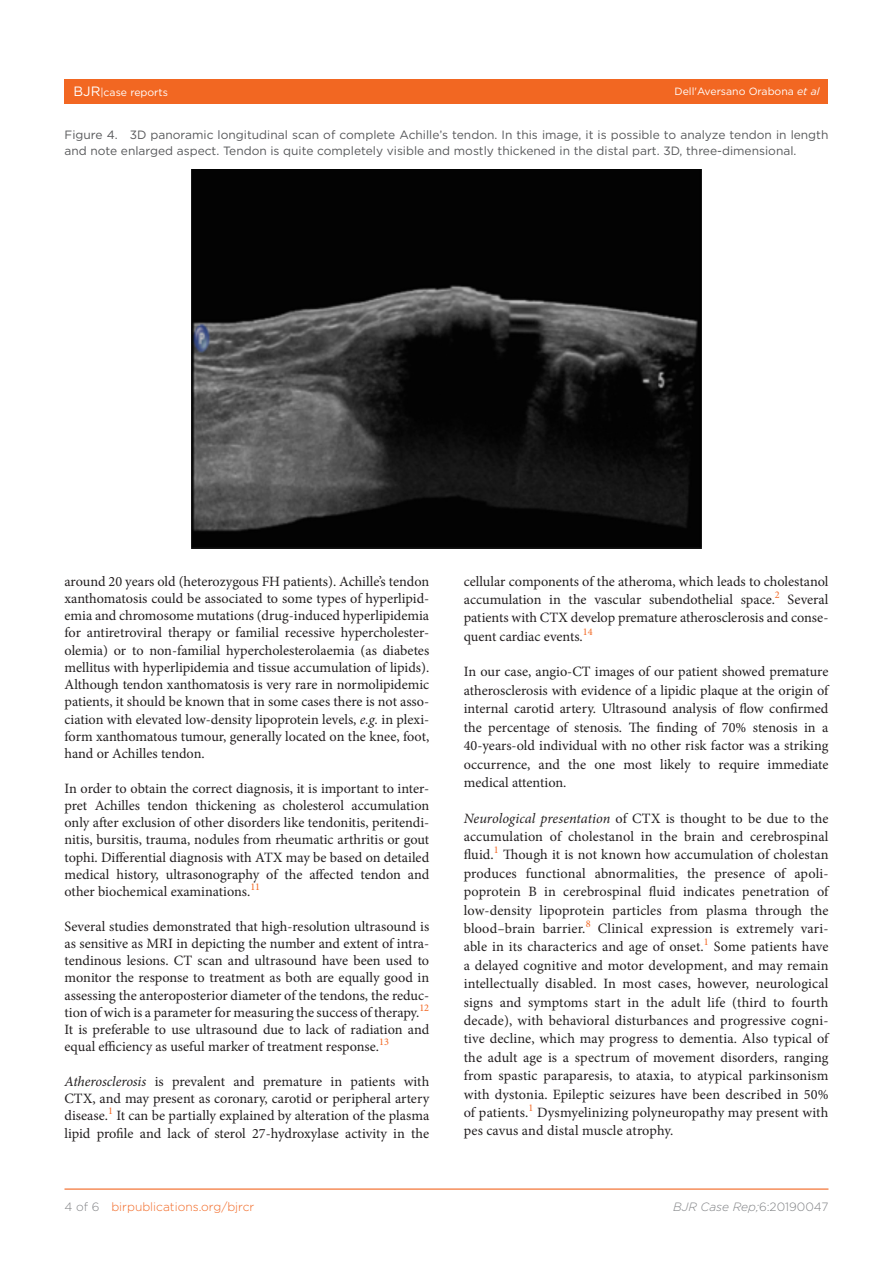
<style>
.page{position:relative;width:893px;height:1263px;background:#fff}
.page>*{position:absolute;margin:0;border:0;box-sizing:border-box;transform-origin:0 0}
.t1{font:14.25px/17.2px "Minion Pro";color:#231f20;text-align:justify}
.t2{font:12px/16.5px "Gotham";color:#57585a}
.t3{font:300 12px "Gotham";color:#f26722}
.t4{font:italic 300 12px "Gotham";color:#808285}
.t5{font:10.5px "Gotham";color:#fff}
.s1{font-size:13.5px}
.s2{font-style:italic}
.s3{color:#808285}
.s4{font-style:normal}
</style>
<div class="page">
<hr style="left:64px;top:1188px;width:764px;height:2px;background:#f26722">
<div style="left:64px;top:79px;width:764px;height:24px;background:#f26722"></div>
<img style="left:191px;top:169px;width:511px;height:379px">
<p class="t5" style="left:74px;top:85px;width:96px"><span class="s1">BJR</span>|case reports</p>
<p class="t5" style="left:674px;top:85px;width:146px">Dell'Aversano Orabona <span class="s2">et al</span></p>
<p class="t2" style="left:64px;top:126px;width:765px">Figure 4. 3D panoramic longitudinal scan of complete Achille’s tendon. In this image, it is possible to analyze tendon in length and note enlarged aspect. Tendon is quite completely visible and mostly thickened in the distal part. 3D, three-dimensional.</p>
<p class="t1" style="left:64px;top:572px;width:366px">around 20 years old (heterozygous FH patients). Achille’s tendon xanthomatosis could be associated to some types of hyperlipid&shy;emia and chromosome mutations (drug-induced hyperlipidemia for antiretroviral therapy or familial recessive hypercholester&shy;olemia) or to non-familial hypercholesterolaemia (as diabetes mellitus with hyperlipidemia and tissue accumulation of lipids).<br>Although tendon xanthomatosis is very rare in normolipidemic patients, it should be known that in some cases there is not asso&shy;ciation with elevated low-density lipoprotein levels, <span class="s2">e.g.</span> in plexi&shy;form xanthomatous tumour, generally located on the knee, foot, hand or Achilles tendon.</p>
<p class="t1" style="left:64px;top:779px;width:366px">In order to obtain the correct diagnosis, it is important to inter&shy;pret Achilles tendon thickening as cholesterol accumulation only after exclusion of other disorders like tendonitis, peritendi&shy;nitis, bursitis, trauma, nodules from rheumatic arthritis or gout tophi. Differential diagnosis with ATX may be based on detailed medical history, ultrasonography of the affected tendon and other biochemical examinations.<sup>11</sup></p>
<p class="t1" style="left:64px;top:917px;width:366px">Several studies demonstrated that high-resolution ultrasound is as sensitive as MRI in depicting the number and extent of intra&shy;tendinous lesions. CT scan and ultrasound have been used to monitor the response to treatment as both are equally good in assessing the anteroposterior diameter of the tendons, the reduc&shy;tion of wich is a parameter for measuring the success of therapy.<sup>12<br></sup>It is preferable to use ultrasound due to lack of radiation and equal efficiency as useful marker of treatment response.<sup>13</sup></p>
<p class="t1" style="left:64px;top:1073px;width:366px"><span class="s2">Atherosclerosis</span> is prevalent and premature in patients with CTX, and may present as coronary, carotid or peripheral artery disease.<sup>1</sup> It can be partially explained by alteration of the plasma lipid profile and lack of sterol 27-hydroxylase activity in the</p>
<p class="t1" style="left:464px;top:572px;width:366px;line-height:18.5px">cellular components of the atheroma, which leads to cholestanol accumulation in the vascular subendothelial space.<sup>2</sup> Several patients with CTX develop premature atherosclerosis and conse&shy;quent cardiac events.<sup>14</sup></p>
<p class="t1" style="left:464px;top:663px;width:366px;line-height:18.5px">In our case, angio-CT images of our patient showed premature atherosclerosis with evidence of a lipidic plaque at the origin of internal carotid artery. Ultrasound analysis of flow confirmed the percentage of stenosis. The finding of 70% stenosis in a 40-years-old individual with no other risk factor was a striking occurrence, and the one most likely to require immediate medical attention.</p>
<p class="t1" style="left:464px;top:809px;width:366px;line-height:18.5px"><span class="s2">Neurological presentation</span> of CTX is thought to be due to the accumulation of cholestanol in the brain and cerebrospinal fluid.<sup>1</sup> Though it is not known how accumulation of cholestan produces functional abnormalities, the presence of apoli&shy;poprotein B in cerebrospinal fluid indicates penetration of low-density lipoprotein particles from plasma through the blood<span class="s2">–</span>brain barrier.<sup>8</sup> Clinical expression is extremely vari&shy;able in its characterics and age of onset.<sup>1</sup> Some patients have a delayed cognitive and motor development, and may remain intellectually disabled. In most cases, however, neurological signs and symptoms start in the adult life (third to fourth decade), with behavioral disturbances and progressive cogni&shy;tive decline, which may progress to dementia. Also typical of the adult age is a spectrum of movement disorders, ranging from spastic paraparesis, to ataxia, to atypical parkinsonism with dystonia. Epileptic seizures have been described in 50% of patients.<sup>1</sup> Dysmyelinizing polyneuropathy may present with pes cavus and distal muscle atrophy.</p>
<p class="t3" style="left:64px;top:1199px;width:191px"><span class="s3">4 of 6</span> birpublications.org/bjrcr</p>
<p class="t4" style="left:673px;top:1199px;width:157px">BJR Case Rep;<span class="s4">6:20190047</span></p>
</div>
